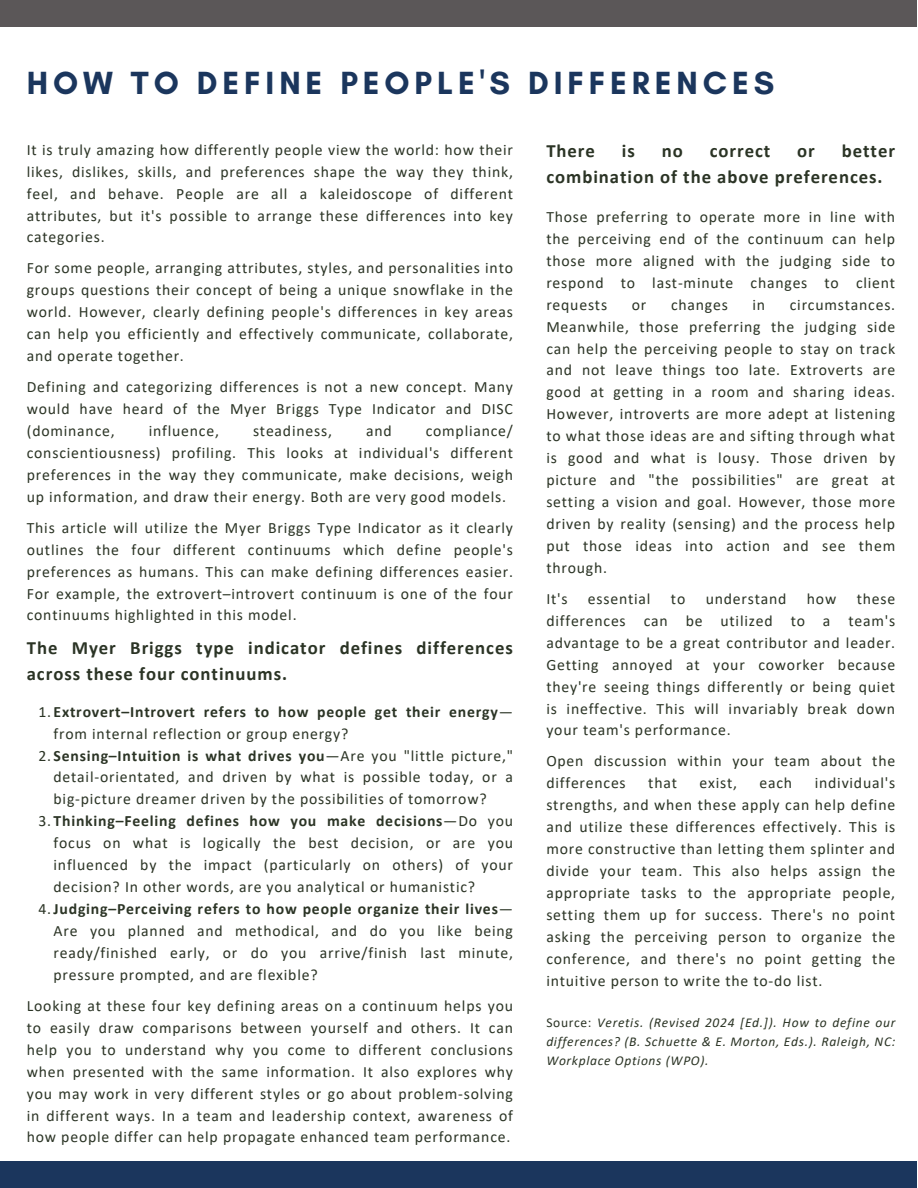
<style>
.page{position:relative;width:918px;height:1188px;background:#fff}
.page>*{position:absolute;margin:0;border:0;box-sizing:border-box;transform-origin:0 0}
.t1{font:700 32.7px "Glacial Indifference";letter-spacing:.15em;color:#1b365d}
.t2{font:700 18.75px/25.8px "Calibri";letter-spacing:.05em;color:#2b3425}
.t3{font:15.75px/21.9px "Calibri";letter-spacing:.05em;color:#2b3425;text-align:justify}
.t4{font:700 15.75px/21.9px "Calibri";letter-spacing:.05em;color:#2b3425}
.t5{font:italic 13.5px/18.6px "Calibri";letter-spacing:.05em;color:#2b3425;text-align:justify}
.s1{font-weight:400}
.s2{font-weight:700}
.s3{font-style:normal}
</style>
<div class="page">
<div style="left:0;top:0;width:917px;height:27px;background:#5b5758"></div>
<div style="left:0;top:1162px;width:916px;height:26px;background:#1b365d"></div>
<h3 class="t1" style="left:27px;top:63px;width:749px">HOW TO DEFINE PEOPLE'S DIFFERENCES</h3>
<h3 class="t3" style="left:27px;top:140px;width:488px">It is truly amazing how differently people view the world: how their likes, dislikes, skills, and preferences shape the way they think, feel, and behave. People are all a kaleidoscope of different attributes, but it's possible to arrange these differences into key categories.</h3>
<h2 class="t3" style="left:27px;top:259px;width:488px">For some people, arranging attributes, styles, and personalities into groups questions their concept of being a unique snowflake in the world. However, clearly defining people's differences in key areas can help you efficiently and effectively communicate, collaborate, and operate together.</h2>
<p class="t3" style="left:27px;top:377px;width:488px">Defining and categorizing differences is not a new concept. Many would have heard of the Myer Briggs Type Indicator and DISC (dominance,</p>
<p class="t3" style="left:27px;top:421px;width:488px;text-indent:399px">compliance/ conscientiousness) profiling. This looks at individual's different preferences in the way they communicate, make decisions, weigh up information, and draw their energy. Both are very good models.</p>
<p class="t3" style="left:27px;top:518px;width:488px">This article will utilize the Myer Briggs Type Indicator as it clearly outlines the four different continuums which define people's preferences as humans. This can make defining differences easier.<br>For example, the extrovert–introvert continuum is one of the four continuums highlighted in this model.</p>
<p class="t2" style="left:27px;top:636px;width:488px">The Myer Briggs type indicator defines differences across these four continuums.</p>
<p class="t4" style="left:54px;top:702px;width:461px;text-indent:-15px"><span class="s1">1.</span>Extrovert–Introvert refers to how people get their energy<span class="s1">— from internal reflection or group energy?</span></p>
<h3 class="t3" style="left:54px;top:746px;width:461px;text-indent:-15px">2.<span class="s2">Sensing–Intuition is what drives you</span>—Are you "little picture," detail-orientated, and driven by what is possible today, or a big-picture dreamer driven by the possibilities of tomorrow?</h3>
<h2 class="t3" style="left:54px;top:811px;width:461px;text-indent:-15px">3.<span class="s2">Thinking–Feeling defines how you make decisions</span>—Do you focus on what is logically the best decision, or are you influenced by the impact (particularly on others) of your decision? In other words, are you analytical or humanistic?</h2>
<h3 class="t3" style="left:54px;top:899px;width:461px;text-indent:-15px">4.<span class="s2">Judging–Perceiving refers to how people organize their lives</span>— Are you planned and methodical, and do you like being ready/finished early, or do you arrive/finish last minute, pressure prompted, and are flexible?</h3>
<h3 class="t3" style="left:27px;top:996px;width:488px">Looking at these four key defining areas on a continuum helps you to easily draw comparisons between yourself and others. It can help you to understand why you come to different conclusions when presented with the same information. It also explores why you may work in very different styles or go about problem-solving in different ways. In a team and leadership context, awareness of how people differ can help propagate enhanced team performance.</h3>
<p class="t3" style="left:149px;top:421px;width:72px">influence,</p>
<p class="t3" style="left:253px;top:421px;width:80px">steadiness,</p>
<p class="t3" style="left:366px;top:421px;width:27px">and</p>
<p class="t2" style="left:546px;top:139px;width:350px;text-indent:295px">better combination of the above preferences.</p>
<h1 class="t3" style="left:546px;top:207px;width:350px">Those preferring to operate more in line with the perceiving end of the continuum can help those more aligned with the judging side to respond to last-minute changes to client requests</h1>
<p class="t2" style="left:546px;top:139px;width:50px">There</p>
<p class="t2" style="left:622px;top:139px;width:15px">is</p>
<p class="t2" style="left:662px;top:139px;width:23px">no</p>
<p class="t2" style="left:710px;top:139px;width:62px">correct</p>
<p class="t2" style="left:797px;top:139px;width:19px">or</p>
<h1 class="t3" style="left:632px;top:295px;width:16px">or</h1>
<h1 class="t3" style="left:671px;top:295px;width:58px">changes</h1>
<h1 class="t3" style="left:753px;top:295px;width:14px">in</h1>
<h1 class="t3" style="left:546px;top:295px;width:350px;text-indent:244px">circumstances.<br>Meanwhile, those preferring the judging side can help the perceiving people to stay on track and not leave things too late. Extroverts are good at getting in a room and sharing ideas.<br>However, introverts are more adept at listening to what those ideas are and sifting through what is good and what is lousy. Those driven by picture and "the possibilities" are great at setting a vision and goal. However, those more driven by reality (sensing) and the process help put those ideas into action and see them through.</h1>
<h3 class="t3" style="left:546px;top:589px;width:23px">It's</h3>
<h3 class="t3" style="left:588px;top:589px;width:64px">essential</h3>
<h3 class="t3" style="left:671px;top:589px;width:16px">to</h3>
<h3 class="t3" style="left:706px;top:589px;width:82px">understand</h3>
<h3 class="t3" style="left:807px;top:589px;width:31px">how</h3>
<h3 class="t3" style="left:546px;top:589px;width:350px;text-indent:310px">these differences can be utilized to a team's advantage to be a great contributor and leader.<br>Getting annoyed at your coworker because they're seeing things differently or being quiet is ineffective. This will invariably break down your team's performance.</h3>
<h3 class="t3" style="left:546px;top:752px;width:350px">Open discussion within your team about the differences</h3>
<h3 class="t3" style="left:546px;top:773px;width:350px;text-indent:268px">individual's strengths, and when these apply can help define and utilize these differences effectively. This is more constructive than letting them splinter and divide your team. This also helps assign the appropriate tasks to the appropriate people, setting them up for success. There's no point asking the perceiving person to organize the conference, and there's no point getting the intuitive person to write the to-do list.</h3>
<h3 class="t5" style="left:546px;top:1015px;width:351px"><span class="s3">Source:</span> Veretis. (Revised 2024 [Ed.]). How to define our differences? (B. Schuette &amp; E. Morton, Eds.). Raleigh, NC:<br>Workplace Options (WPO).</h3>
<h3 class="t3" style="left:648px;top:773px;width:30px">that</h3>
<h3 class="t3" style="left:700px;top:773px;width:39px">exist,</h3>
<h3 class="t3" style="left:760px;top:773px;width:34px">each</h3>
</div>
